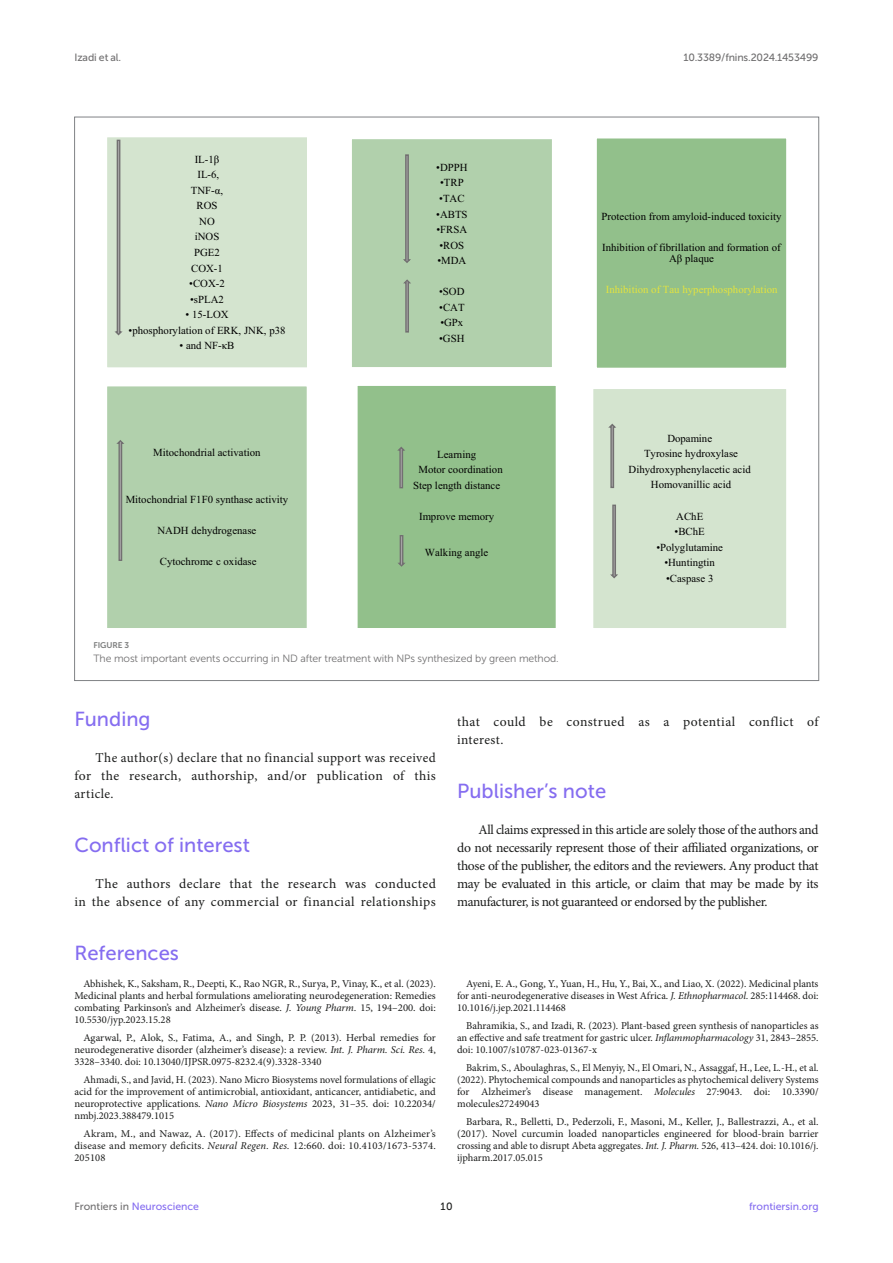
<style>
.page{position:relative;width:893px;height:1263px;background:#fff}
.page>*{position:absolute;margin:0;border:0;box-sizing:border-box;transform-origin:0 0}
.HEAD_1{font:20.25px "Museo Sans 500";color:#856df0}
.REF_HD{font:20.25px "Museo Sans 500";color:#856df0}
.NON_TEXT{font:13.5px/18px "Minion Pro";letter-spacing:.03em;color:#1b1c1b;text-align:justify}
.t1{font:10.8px/15.6px "Times New Roman";color:#000;text-align:center}
.t2{font:10.8px "Times New Roman";color:#e4e33e}
.REF{font:10.5px/12px "Minion Pro";color:#1b1c1b;text-align:justify}
.FIG_LEG{font:10.5px "Museo Sans 300";letter-spacing:-.01em;color:#706f70}
.t3{font:10.5px "Museo Sans 500";color:#856df0}
.t4{font:10.5px "Museo Sans 500";letter-spacing:-.015em;color:#706f70}
.t5{font:10.5px "Museo Sans 500";color:#1b1c1b}
.FIG_HD{font:8.25px "Museo Sans 700";letter-spacing:-.01em;color:#7e7f7f}
.s1{font-style:italic}
.s2{color:#706f70}
</style>
<div class="page">
<div style="left:351px;top:138px;width:202px;height:230px;background:#b1d0ac;border:1px solid #fff"></div>
<div style="left:106px;top:137px;width:202px;height:231px;background:#d4e4cf"></div>
<div style="left:106px;top:136px;width:202px;height:233px;border:1px solid #fff"></div>
<div style="left:596px;top:138px;width:191px;height:230px;background:#92c08b"></div>
<div style="left:595px;top:137px;width:192px;height:232px;border:1px solid #fff"></div>
<div style="left:106px;top:386px;width:201px;height:243px;background:#b1d0ac"></div>
<div style="left:106px;top:385px;width:202px;height:244px;border:1px solid #fff"></div>
<div style="left:357px;top:385px;width:199px;height:244px;background:#92c08b"></div>
<div style="left:356px;top:385px;width:201px;height:244px;border:1px solid #fff"></div>
<div style="left:593px;top:388px;width:194px;height:241px;background:#d4e4cf"></div>
<div style="left:592px;top:388px;width:195px;height:241px;border:1px solid #fff"></div>
<svg style="left:114px;top:139px;width:9px;height:197px"></svg>
<svg style="left:403px;top:154px;width:8px;height:109px"></svg>
<svg style="left:403px;top:279px;width:8px;height:54px"></svg>
<svg style="left:397px;top:446px;width:8px;height:43px"></svg>
<svg style="left:398px;top:535px;width:7px;height:32px"></svg>
<svg style="left:608px;top:423px;width:8px;height:66px"></svg>
<svg style="left:610px;top:504px;width:8px;height:75px"></svg>
<svg style="left:116px;top:440px;width:8px;height:121px"></svg>
<p class="t4" style="left:74px;top:51px;width:48px">Izadi et al.</p>
<p class="t4" style="left:683px;top:51px;width:137px">10.3389/fnins.2024.1453499</p>
<p class="t1" style="left:191px;top:152px;width:34px">IL-1β<br>IL-6,<br>TNF-α,<br>ROS<br>NO iNOS<br>PGE2<br>COX-1</p>
<p class="t1" style="left:189px;top:277px;width:37px">•COX-2</p>
<p class="t1" style="left:190px;top:292px;width:35px">•sPLA2</p>
<p class="t1" style="left:186px;top:308px;width:45px">• 15-LOX</p>
<p class="t1" style="left:129px;top:323px;width:159px">•phosphorylation of ERK, JNK, p38</p>
<p class="t1" style="left:180px;top:339px;width:56px">• and NF-κB</p>
<p class="t1" style="left:153px;top:446px;width:109px">Mitochondrial activation</p>
<p class="t1" style="left:126px;top:492px;width:164px">Mitochondrial F1F0 synthase activity</p>
<p class="t1" style="left:157px;top:523px;width:100px">NADH dehydrogenase</p>
<p class="t1" style="left:160px;top:554px;width:98px">Cytochrome c oxidase</p>
<p class="t1" style="left:436px;top:160px;width:33px">•DPPH</p>
<p class="t1" style="left:440px;top:176px;width:25px">•TRP</p>
<p class="t1" style="left:439px;top:192px;width:27px">•TAC</p>
<p class="t1" style="left:436px;top:207px;width:33px">•ABTS</p>
<p class="t1" style="left:436px;top:223px;width:32px">•FRSA</p>
<p class="t1" style="left:439px;top:238px;width:26px">•ROS</p>
<p class="t1" style="left:437px;top:254px;width:31px">•MDA</p>
<p class="t1" style="left:439px;top:285px;width:27px">•SOD</p>
<p class="t1" style="left:439px;top:300px;width:27px">•CAT</p>
<p class="t1" style="left:440px;top:316px;width:24px">•GPx</p>
<p class="t1" style="left:439px;top:332px;width:27px">•GSH</p>
<p class="t1" style="left:413px;top:447px;width:91px">Learning<br>Motor coordination<br>Step length distance</p>
<p class="t1" style="left:419px;top:509px;width:77px">Improve memory</p>
<p class="t1" style="left:425px;top:545px;width:65px">Walking angle</p>
<p class="FIG_HD" style="left:94px;top:641px;width:37px">FIGURE 3</p>
<p class="FIG_LEG" style="left:94px;top:652px;width:467px">The most important events occurring in ND after treatment with NPs synthesized by green method.</p>
<p class="t1" style="left:601px;top:209px;width:181px">Protection from amyloid-induced toxicity</p>
<p class="t1" style="left:602px;top:243px;width:181px;line-height:11.2px">Inhibition of fibrillation and formation of<br>Aβ plaque</p>
<p class="t2" style="left:606px;top:286px;width:173px">Inhibition of Tau hyperphosphorylation</p>
<p class="t1" style="left:629px;top:431px;width:124px">Dopamine<br>Tyrosine hydroxylase<br>Dihydroxyphenylacetic acid<br>Homovanillic acid</p>
<p class="t1" style="left:676px;top:509px;width:29px">AChE</p>
<p class="t1" style="left:675px;top:525px;width:32px">•BChE</p>
<p class="t1" style="left:656px;top:540px;width:68px">•Polyglutamine</p>
<p class="t1" style="left:664px;top:556px;width:52px">•Huntingtin</p>
<p class="t1" style="left:666px;top:571px;width:49px">•Caspase 3</p>
<p class="HEAD_1" style="left:74px;top:708px;width:78px">Funding</p>
<p class="NON_TEXT" style="left:74px;top:749px;width:363px;text-indent:21px">The author(s) declare that no financial support was received for the research, authorship, and/or publication of this article.</p>
<p class="HEAD_1" style="left:74px;top:834px;width:177px">Conflict of interest</p>
<p class="NON_TEXT" style="left:74px;top:875px;width:363px;text-align:right">The authors declare that the research was conducted<br>in the absence of any commercial or financial relationships</p>
<p class="REF_HD" style="left:74px;top:942px;width:106px">References</p>
<p class="REF" style="left:74px;top:978px;width:363px;text-indent:9px">Abhishek, K., Saksham, R., Deepti, K., Rao NGR, R., Surya, P., Vinay, K., et al. (2023).<br>Medicinal plants and herbal formulations ameliorating neurodegeneration: Remedies combating Parkinson’s and Alzheimer’s disease. <span class="s1">J. Young Pharm.</span> 15, 194–200. doi:<br>10.5530/jyp.2023.15.28</p>
<p class="REF" style="left:74px;top:1032px;width:363px;text-indent:9px">Agarwal, P., Alok, S., Fatima, A., and Singh, P. P. (2013). Herbal remedies for neurodegenerative disorder (alzheimer’s disease): a review. <span class="s1">Int. J. Pharm. Sci. Res.</span> 4, 3328–3340. doi: 10.13040/IJPSR.0975-8232.4(9).3328-3340</p>
<p class="REF" style="left:74px;top:1074px;width:363px;text-indent:9px">Ahmadi, S., and Javid, H. (2023). Nano Micro Biosystems novel formulations of ellagic acid for the improvement of antimicrobial, antioxidant, anticancer, antidiabetic, and neuroprotective applications. <span class="s1">Nano Micro Biosystems</span> 2023, 31–35. doi: 10.22034/ nmbj.2023.388479.1015</p>
<p class="REF" style="left:74px;top:1128px;width:363px;text-indent:9px">Akram, M., and Nawaz, A. (2017). Effects of medicinal plants on Alzheimer’s disease and memory deficits. <span class="s1">Neural Regen. Res.</span> 12:660. doi: 10.4103/1673-5374.<br>205108</p>
<p class="NON_TEXT" style="left:457px;top:713px;width:363px">that could be construed as a potential conflict of interest.</p>
<p class="HEAD_1" style="left:457px;top:780px;width:151px">Publisher’s note</p>
<p class="NON_TEXT" style="left:457px;top:821px;width:363px;text-indent:21px">All claims expressed in this article are solely those of the authors and do not necessarily represent those of their affiliated organizations, or those of the publisher, the editors and the reviewers. Any product that may be evaluated in this article, or claim that may be made by its manufacturer, is not guaranteed or endorsed by the publisher.</p>
<p class="REF" style="left:457px;top:978px;width:363px;text-indent:9px">Ayeni, E. A., Gong, Y., Yuan, H., Hu, Y., Bai, X., and Liao, X. (2022). Medicinal plants for anti-neurodegenerative diseases in West Africa. <span class="s1">J. Ethnopharmacol.</span> 285:114468. doi:<br>10.1016/j.jep.2021.114468</p>
<p class="REF" style="left:457px;top:1020px;width:363px;text-indent:9px">Bahramikia, S., and Izadi, R. (2023). Plant-based green synthesis of nanoparticles as an effective and safe treatment for gastric ulcer. <span class="s1">Inflammopharmacology</span> 31, 2843–2855. doi: 10.1007/s10787-023-01367-x</p>
<p class="REF" style="left:457px;top:1062px;width:363px;text-indent:9px">Bakrim, S., Aboulaghras, S., El Menyiy, N., El Omari, N., Assaggaf, H., Lee, L.-H., et al. (2022). Phytochemical compounds and nanoparticles as phytochemical delivery Systems for Alzheimer’s disease management. <span class="s1">Molecules</span> 27:9043. doi: 10.3390/ molecules27249043</p>
<p class="REF" style="left:457px;top:1116px;width:363px;text-indent:9px">Barbara, R., Belletti, D., Pederzoli, F., Masoni, M., Keller, J., Ballestrazzi, A., et al. (2017). Novel curcumin loaded nanoparticles engineered for blood-brain barrier crossing and able to disrupt Abeta aggregates. <span class="s1">Int. J. Pharm.</span> 526, 413–424. doi: 10.1016/j. ijpharm.2017.05.015</p>
<p class="t3" style="left:74px;top:1200px;width:126px"><span class="s2">Frontiers in</span> Neuroscience</p>
<p class="t5" style="left:440px;top:1200px;width:14px">10</p>
<p class="t3" style="left:749px;top:1200px;width:71px">frontiersin.org</p>
</div>
